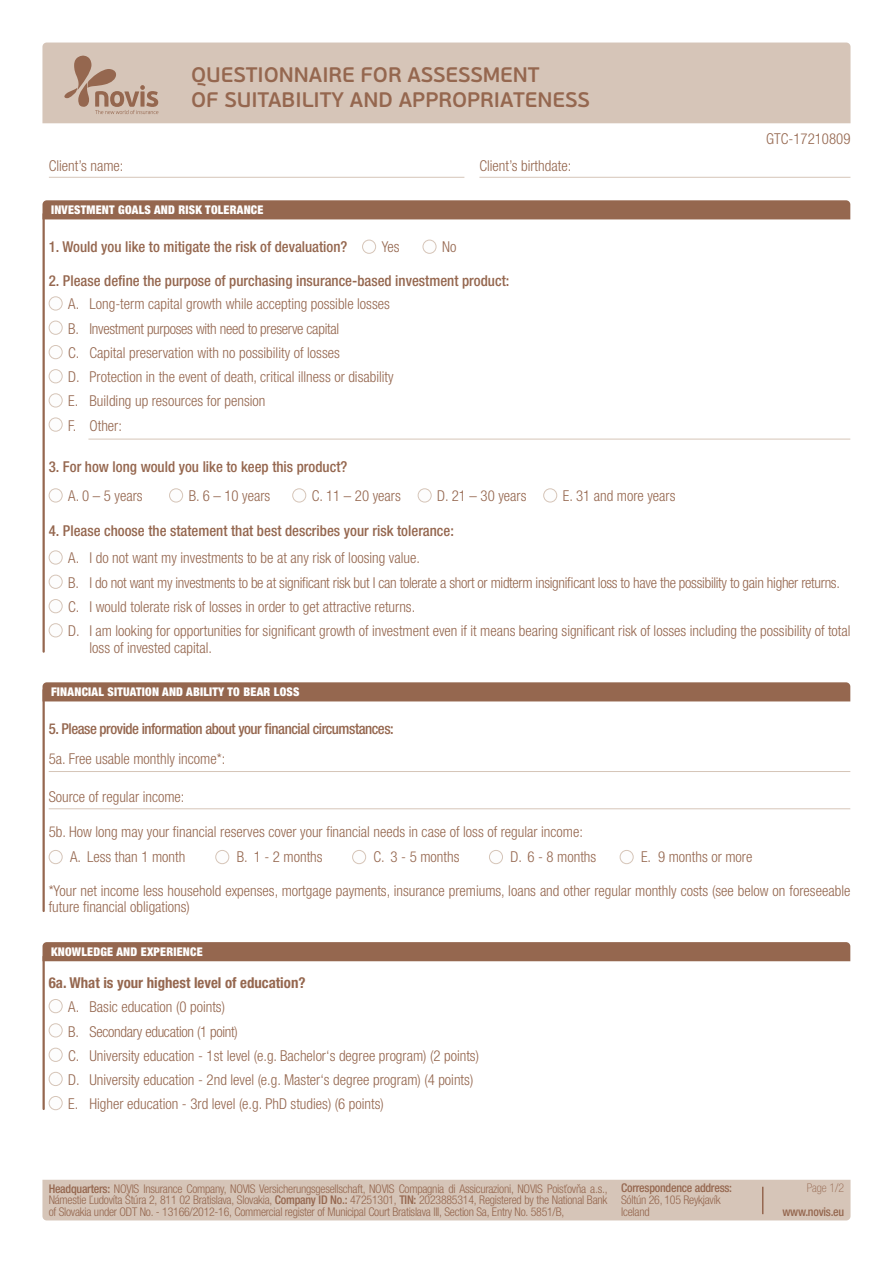
<style>
.page{position:relative;width:893px;height:1263px;background:#fff}
.page>*{position:absolute;margin:0;border:0;box-sizing:border-box;transform-origin:0 0}
.t1{font:600 21px/25.2px "PF Beau Sans Pro";color:#95674f}
.t2{font:300 condensed 15px/24.3px "Helvetica Neue LT Pro";color:#95674f}
.t3{font:500 condensed 15px "Helvetica Neue LT Pro";color:#95674f}
.t4{font:500 condensed 15px "Helvetica Neue LT Pro";letter-spacing:-.03em;color:#95674f}
.t5{font:700 condensed 15px "Helvetica Neue LT Pro";color:#95674f}
.t6{font:300 condensed 12px/12px "Helvetica Neue LT Pro";letter-spacing:-.02em;color:#95674f;text-align:justify}
.t7{font:900 condensed 12px "Helvetica Neue LT Pro";letter-spacing:.02em;color:#fff}
.t8{font:500 condensed 12px "Helvetica Neue LT Pro";letter-spacing:-.02em;color:#95674f}
.t9{font:100 condensed 12px "Helvetica Neue LT Pro";color:#95674f}
.s1{font-weight:500}
.s2{font-family:"Helvetica Neue LT Com"}
</style>
<div class="page">
<div style="left:42px;top:43px;width:808px;height:80px;background:#d6c5b8"></div>
<svg style="left:64px;top:56px;width:94px;height:58px;background:#c3aa9a"></svg>
<div style="left:43px;top:200px;width:807px;height:19px;background:#95674f"></div>
<hr style="left:43px;top:214px;width:2px;height:438px;background:#95674f">
<hr style="left:49px;top:177px;width:415px;height:1px;background:#d6c5b8">
<hr style="left:479px;top:177px;width:371px;height:1px;background:#d6c5b8">
<div style="left:362px;top:240px;width:14px;height:14px;border:1px solid #d6c5b8;border-radius:50%"></div>
<div style="left:423px;top:240px;width:13px;height:14px;border:1px solid #d6c5b8;border-radius:50%"></div>
<div style="left:49px;top:488px;width:14px;height:14px;border:1px solid #d6c5b8;border-radius:50%"></div>
<div style="left:169px;top:488px;width:14px;height:14px;border:1px solid #d6c5b8;border-radius:50%"></div>
<div style="left:292px;top:488px;width:14px;height:14px;border:1px solid #d6c5b8;border-radius:50%"></div>
<div style="left:418px;top:488px;width:14px;height:14px;border:1px solid #d6c5b8;border-radius:50%"></div>
<div style="left:543px;top:488px;width:14px;height:14px;border:1px solid #d6c5b8;border-radius:50%"></div>
<div style="left:49px;top:550px;width:14px;height:14px;border:1px solid #d6c5b8;border-radius:50%"></div>
<div style="left:49px;top:575px;width:14px;height:14px;border:1px solid #d6c5b8;border-radius:50%"></div>
<div style="left:49px;top:599px;width:14px;height:14px;border:1px solid #d6c5b8;border-radius:50%"></div>
<div style="left:49px;top:623px;width:14px;height:14px;border:1px solid #d6c5b8;border-radius:50%"></div>
<div style="left:43px;top:682px;width:807px;height:19px;background:#95674f"></div>
<hr style="left:43px;top:690px;width:2px;height:221px;background:#95674f">
<hr style="left:49px;top:808px;width:801px;height:1px;background:#d6c5b8">
<hr style="left:49px;top:771px;width:801px;height:1px;background:#d6c5b8">
<hr style="left:88px;top:439px;width:762px;height:1px;background:#d6c5b8">
<div style="left:42px;top:1180px;width:808px;height:40px;background:#d6c5b8"></div>
<div style="left:49px;top:850px;width:14px;height:14px;border:1px solid #d6c5b8;border-radius:50%"></div>
<div style="left:215px;top:850px;width:14px;height:14px;border:1px solid #d6c5b8;border-radius:50%"></div>
<div style="left:352px;top:850px;width:14px;height:14px;border:1px solid #d6c5b8;border-radius:50%"></div>
<div style="left:489px;top:850px;width:14px;height:14px;border:1px solid #d6c5b8;border-radius:50%"></div>
<div style="left:620px;top:850px;width:14px;height:14px;border:1px solid #d6c5b8;border-radius:50%"></div>
<div style="left:49px;top:296px;width:14px;height:14px;border:1px solid #d6c5b8;border-radius:50%"></div>
<div style="left:49px;top:321px;width:14px;height:14px;border:1px solid #d6c5b8;border-radius:50%"></div>
<div style="left:49px;top:345px;width:14px;height:14px;border:1px solid #d6c5b8;border-radius:50%"></div>
<div style="left:49px;top:369px;width:14px;height:14px;border:1px solid #d6c5b8;border-radius:50%"></div>
<div style="left:49px;top:393px;width:14px;height:14px;border:1px solid #d6c5b8;border-radius:50%"></div>
<div style="left:49px;top:418px;width:14px;height:14px;border:1px solid #d6c5b8;border-radius:50%"></div>
<hr style="left:43px;top:957px;width:2px;height:152px;background:#95674f">
<div style="left:43px;top:942px;width:807px;height:19px;background:#95674f"></div>
<div style="left:49px;top:999px;width:14px;height:14px;border:1px solid #d6c5b8;border-radius:50%"></div>
<div style="left:49px;top:1023px;width:14px;height:14px;border:1px solid #d6c5b8;border-radius:50%"></div>
<div style="left:49px;top:1048px;width:14px;height:14px;border:1px solid #d6c5b8;border-radius:50%"></div>
<div style="left:49px;top:1072px;width:14px;height:14px;border:1px solid #d6c5b8;border-radius:50%"></div>
<div style="left:49px;top:1096px;width:14px;height:14px;border:1px solid #d6c5b8;border-radius:50%"></div>
<h1 class="t1" style="left:191px;top:62px;width:400px">QUESTIONNAIRE FOR ASSESSMENT<br>OF SUITABILITY AND APPROPRIATENESS</h1>
<p class="t2" style="left:49px;top:153px;width:76px">Client’s name:</p>
<p class="t2" style="left:479px;top:153px;width:93px">Client’s birthdate:</p>
<p class="t7" style="left:51px;top:202px;width:214px">INVESTMENT GOALS AND RISK TOLERANCE</p>
<p class="t3" style="left:49px;top:238px;width:300px">1. Would you like to mitigate the risk of devaluation?</p>
<p class="t2" style="left:382px;top:234px;width:19px">Yes</p>
<p class="t2" style="left:442px;top:234px;width:16px">No</p>
<p class="t3" style="left:49px;top:272px;width:462px">2. Please define the purpose of purchasing insurance-based investment product:</p>
<p class="t2" style="left:68px;top:292px;width:327px">A. Long-term capital growth while accepting possible losses B. Investment purposes with need to preserve capital<br>C. Capital preservation with no possibility of losses<br>D. Protection in the event of death, critical illness or disability E. Building up resources for pension<br>F. Other:</p>
<p class="t2" style="left:766px;top:126px;width:86px">GTC-17210809</p>
<p class="t3" style="left:49px;top:457px;width:300px">3. For how long would you like to keep this product?</p>
<p class="t2" style="left:68px;top:483px;width:76px">A. 0 – 5 years</p>
<p class="t2" style="left:189px;top:483px;width:83px">B. 6 – 10 years</p>
<p class="t2" style="left:312px;top:483px;width:90px">C. 11 – 20 years</p>
<p class="t2" style="left:437px;top:483px;width:91px">D. 21 – 30 years</p>
<p class="t2" style="left:563px;top:483px;width:114px">E. 31 and more years</p>
<p class="t3" style="left:49px;top:521px;width:407px">4. Please choose the statement that best describes your risk tolerance:</p>
<p class="t2" style="left:68px;top:546px;width:784px">A. I do not want my investments to be at any risk of loosing value.<br>B. I do not want my investments to be at significant risk but I can tolerate a short or midterm insignificant loss to have the possibility to gain higher returns.<br>C. I would tolerate risk of losses in order to get attractive returns.<br>D. I am looking for opportunities for significant growth of investment even if it means bearing significant risk of losses including the possibility of total</p>
<p class="t2" style="left:90px;top:635px;width:124px">loss of invested capital.</p>
<p class="t7" style="left:51px;top:684px;width:250px">FINANCIAL SITUATION AND ABILITY TO BEAR LOSS</p>
<p class="t4" style="left:49px;top:720px;width:347px">5. Please provide information about your financial circumstances:</p>
<p class="t2" style="left:49px;top:746px;width:178px">5a. Free usable monthly income*:</p>
<p class="t2" style="left:49px;top:784px;width:137px">Source of regular income:</p>
<p class="t2" style="left:49px;top:819px;width:536px">5b. How long may your financial reserves cover your financial needs in case of loss of regular income:</p>
<p class="t2" style="left:70px;top:845px;width:117px">A. Less than 1 month</p>
<p class="t2" style="left:237px;top:845px;width:87px">B. 1 - 2 months</p>
<p class="t2" style="left:374px;top:845px;width:87px">C. 3 - 5 months</p>
<p class="t2" style="left:510px;top:845px;width:87px">D. 6 - 8 months</p>
<p class="t2" style="left:641px;top:845px;width:113px">E. 9 months or more</p>
<p class="t2" style="left:49px;top:882px;width:803px;line-height:16.5px">*Your net income less household expenses, mortgage payments, insurance premiums, loans and other regular monthly costs (see below on foreseeable future financial obligations)</p>
<p class="t7" style="left:51px;top:944px;width:153px">KNOWLEDGE AND EXPERIENCE</p>
<p class="t5" style="left:49px;top:974px;width:258px">6a. What is your highest level of education?</p>
<p class="t2" style="left:68px;top:994px;width:412px">A. Basic education (0 points)<br>B. Secondary education (1 point)<br>C. University education - 1st level (e.g. Bachelor‘s degree program) (2 points)<br>D. University education - 2nd level (e.g. Master‘s degree program) (4 points)<br>E. Higher education - 3rd level (e.g. PhD studies) (6 points)</p>
<p class="t6" style="left:49px;top:1182px;width:560px"><span class="s1">Headquarters:</span> NOVIS Insurance Company, NOVIS Versicherungsgesellschaft, NOVIS Compagnia di Assicurazioni, NOVIS Poisťovňa a.s., Námestie Ľudovíta Štúra 2, 811 02 Bratislava, Slovakia, <span class="s1">Company ID No.:</span> 47251301, <span class="s1">TIN:</span> 2023885314, Registered by the National Bank of Slovakia under ODT No. - 13166/2012-16, <span class="s2">Commercial register of Municipal Court Bratislava III</span>, Section Sa, Entry No. 5851/B,</p>
<p class="t8" style="left:621px;top:1181px;width:112px">Correspondence address:</p>
<p class="t6" style="left:621px;top:1194px;width:101px">Sóltún 26, 105 Reykjavík<br>Iceland</p>
<p class="t9" style="left:807px;top:1181px;width:39px">Page 1/2</p>
<p class="t8" style="left:782px;top:1205px;width:63px">www.novis.eu</p>
</div>
